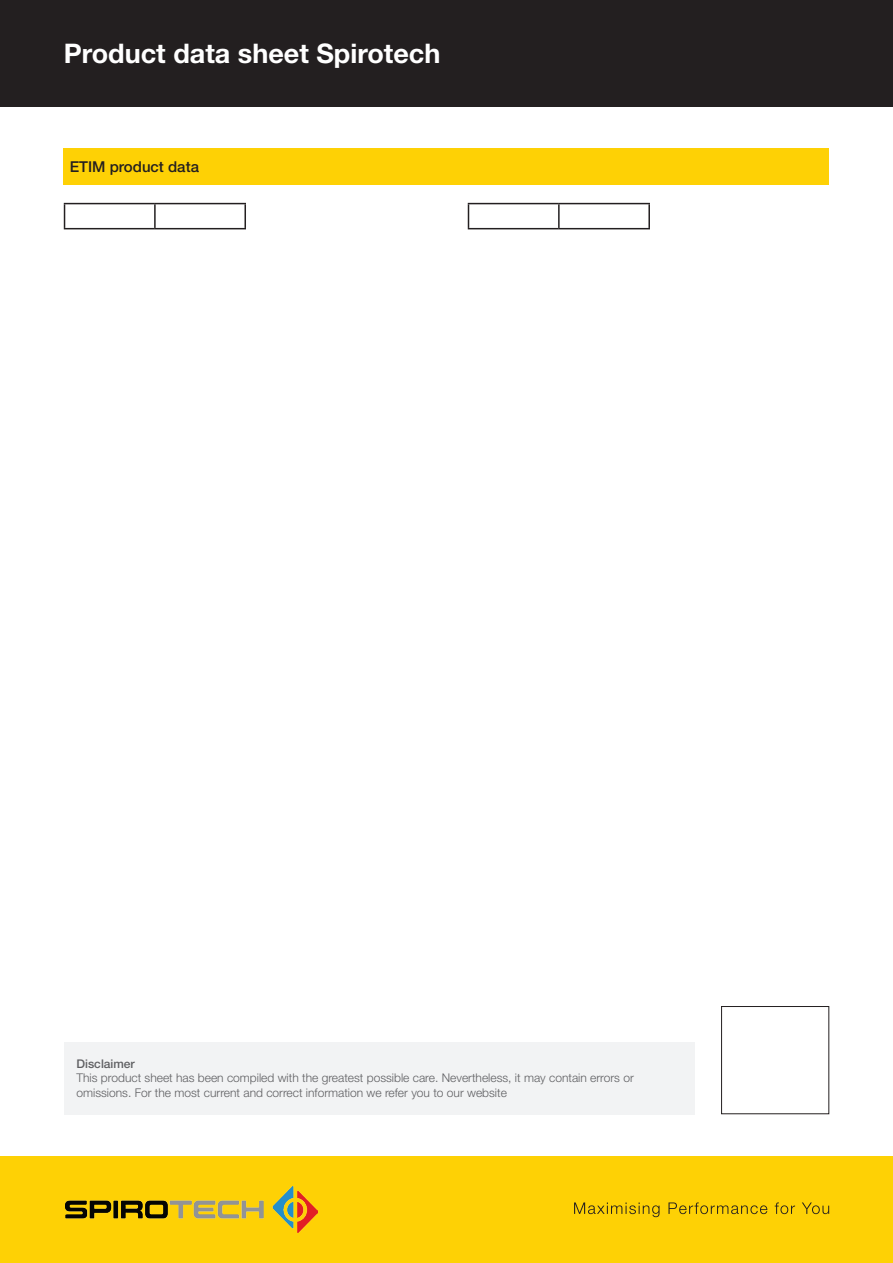
<style>
.page{position:relative;width:893px;height:1263px;background:#fff}
.page>*{position:absolute;margin:0;border:0;box-sizing:border-box;transform-origin:0 0}
.t1{font:700 27px "Helvetica Neue LT Pro";color:#fff}
.t2{font:500 15px "Helvetica Neue LT Pro";color:#231f20}
.t3{font:300 12px/14.4px "Helvetica Neue LT Pro";color:#5f5f62}
.t4{font:500 12px "Helvetica Neue LT Pro";color:#5f5f62}
</style>
<div class="page">
<div style="left:0;top:1157px;width:893px;height:106px;background:#fed105"></div>
<svg style="left:574px;top:1202px;width:255px;height:15px"></svg>
<img style="left:65px;top:1187px;width:252px;height:46px">
<div style="left:0;top:0;width:893px;height:106px;background:#231f20"></div>
<div style="left:721px;top:1006px;width:108px;height:108px;background:#fff;border:1px solid #231f20"></div>
<div style="left:64px;top:1042px;width:630px;height:72px;background:#f2f3f4"></div>
<hr style="left:64px;top:203px;width:91px;height:1px;background:#231f20">
<svg style="left:64px;top:204px;width:1px;height:24px"></svg>
<hr style="left:155px;top:203px;width:91px;height:1px;background:#231f20">
<hr style="left:154px;top:204px;width:2px;height:24px;background:#231f20">
<hr style="left:244px;top:204px;width:2px;height:24px;background:#231f20">
<hr style="left:64px;top:228px;width:91px;height:1px;background:#231f20">
<hr style="left:155px;top:228px;width:91px;height:1px;background:#231f20">
<hr style="left:468px;top:203px;width:91px;height:1px;background:#231f20">
<svg style="left:468px;top:204px;width:1px;height:24px"></svg>
<hr style="left:559px;top:203px;width:91px;height:1px;background:#231f20">
<hr style="left:558px;top:204px;width:2px;height:24px;background:#231f20">
<hr style="left:648px;top:204px;width:2px;height:24px;background:#231f20">
<hr style="left:468px;top:228px;width:91px;height:1px;background:#231f20">
<hr style="left:559px;top:228px;width:91px;height:1px;background:#231f20">
<div style="left:64px;top:149px;width:765px;height:36px;background:#fed105"></div>
<h1 class="t1" style="left:64px;top:36px;width:378px">Product data sheet Spirotech</h1>
<p class="t2" style="left:70px;top:158px;width:131px">ETIM product data</p>
<p class="t4" style="left:77px;top:1056px;width:60px">Disclaimer</p>
<p class="t3" style="left:77px;top:1071px;width:559px">This product sheet has been compiled with the greatest possible care. Nevertheless, it may contain errors or omissions. For the most current and correct information we refer you to our website</p>
</div>
